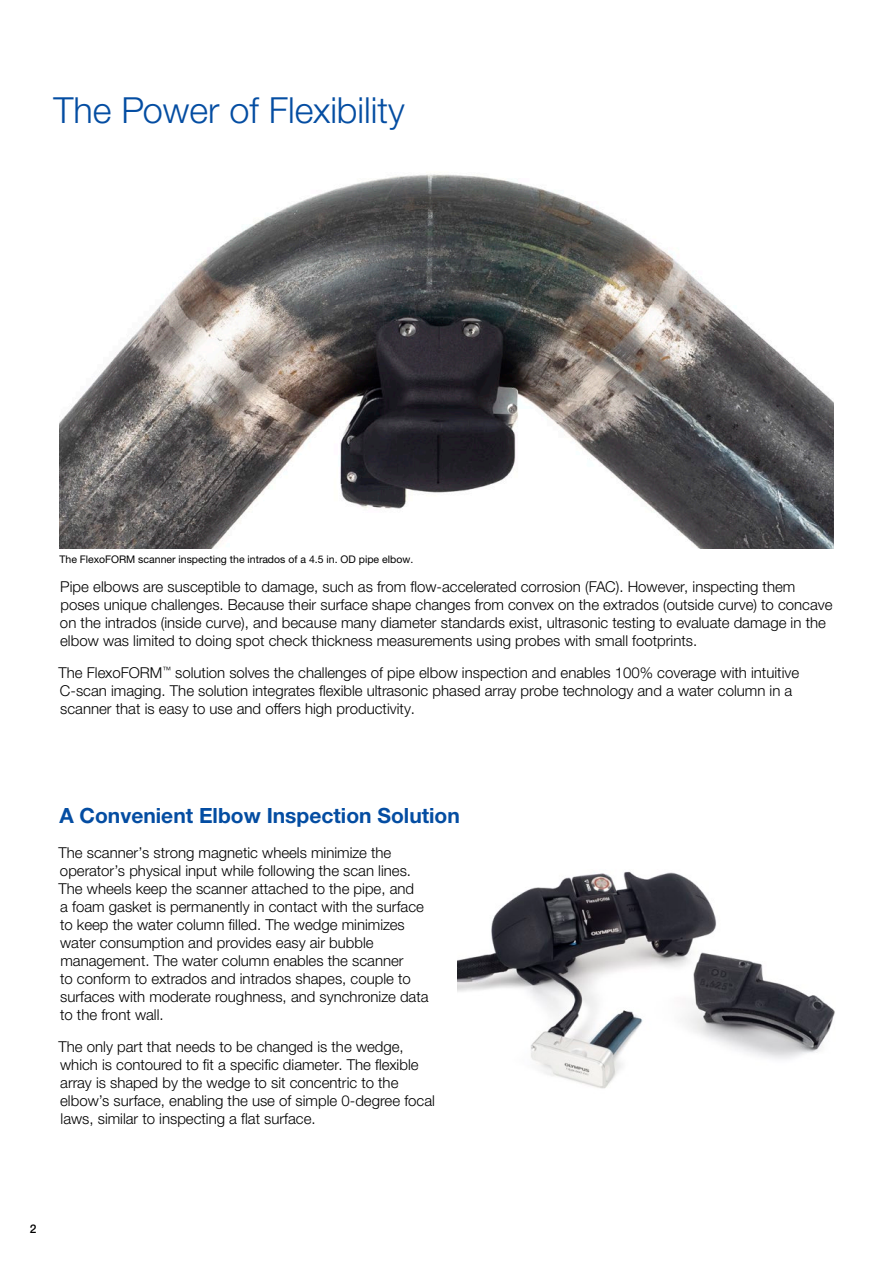
<style>
.page{position:relative;width:893px;height:1263px;background:#fff}
.page>*{position:absolute;margin:0;border:0;box-sizing:border-box;transform-origin:0 0}
.Title_1{font:300 36px "Helvetica Neue LTW1 G";color:#044da2}
.Title_2{font:700 21px "Helvetica Neue LTW1 G";color:#044da2}
.Text{font:300 15px/18px "Helvetica Neue LTW1 G";color:#000}
.t1{font:500 12px "Helvetica Neue LTW1 G";color:#000}
.t2{font:10.5px "Helvetica Neue LTW1 G";color:#000}
</style>
<div class="page">
<img style="left:457px;top:871px;width:378px;height:218px">
<img style="left:60px;top:173px;width:773px;height:376px">
<p class="Title_1" style="left:53px;top:88px;width:353px">The Power of Flexibility</p>
<p class="t2" style="left:60px;top:553px;width:355px">The FlexoFORM scanner inspecting the intrados of a 4.5 in. OD pipe elbow.</p>
<p class="Text" style="left:60px;top:578px;width:774px">Pipe elbows are susceptible to damage, such as from flow-accelerated corrosion (FAC). However, inspecting them poses unique challenges. Because their surface shape changes from convex on the extrados (outside curve) to concave on the intrados (inside curve), and because many diameter standards exist, ultrasonic testing to evaluate damage in the elbow was limited to doing spot check thickness measurements using probes with small footprints.</p>
<p class="Text" style="left:59px;top:663px;width:742px">The FlexoFORM<sup>™</sup> solution solves the challenges of pipe elbow inspection and enables 100% coverage with intuitive<br>C-scan imaging. The solution integrates flexible ultrasonic phased array probe technology and a water column in a scanner that is easy to use and offers high productivity.</p>
<p class="Title_2" style="left:59px;top:802px;width:402px">A Convenient Elbow Inspection Solution</p>
<p class="Text" style="left:59px;top:844px;width:372px">The scanner’s strong magnetic wheels minimize the operator’s physical input while following the scan lines.<br>The wheels keep the scanner attached to the pipe, and<br>a foam gasket is permanently in contact with the surface to keep the water column filled. The wedge minimizes water consumption and provides easy air bubble management. The water column enables the scanner<br>to conform to extrados and intrados shapes, couple to surfaces with moderate roughness, and synchronize data to the front wall.</p>
<p class="Text" style="left:59px;top:1037px;width:378px">The only part that needs to be changed is the wedge, which is contoured to fit a specific diameter. The flexible array is shaped by the wedge to sit concentric to the elbow’s surface, enabling the use of simple 0-degree focal laws, similar to inspecting a flat surface.</p>
<p class="t1" style="left:30px;top:1222px;width:8px">2</p>
</div>
